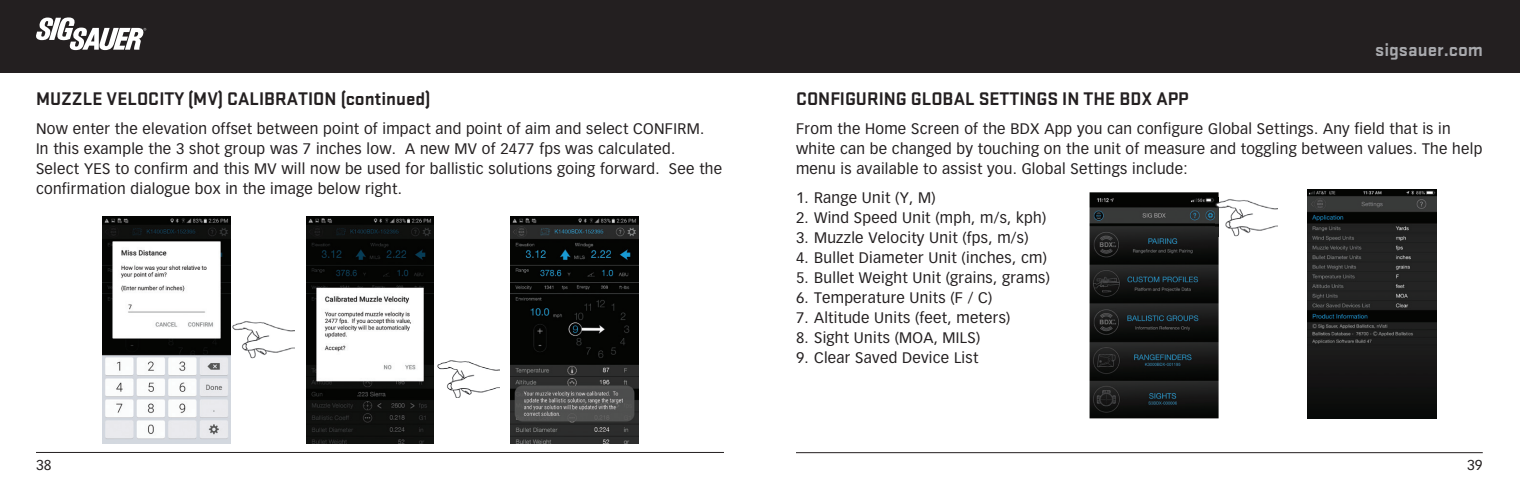
<style>
.page{position:relative;width:1520px;height:488px;background:#fff}
.page>*{position:absolute;margin:0;border:0;box-sizing:border-box;transform-origin:0 0}
.t1{font:700 19px "Stratum 2";color:#231f20}
.t2{font:700 19px "Stratum 2";color:#a8a9ad}
.t3{font:15px/20px "Vectora LH";letter-spacing:.02em;color:#231f20}
.t4{font:14px "Vectora LH";color:#231f20}
</style>
<div class="page">
<div style="left:0;top:0;width:1519px;height:72px;background:#231f20"></div>
<hr style="left:36px;top:451px;width:688px;height:1px;background:#231f20">
<hr style="left:796px;top:452px;width:686px;height:1px;background:#231f20">
<svg style="left:36px;top:17px;width:110px;height:33px"></svg>
<img style="left:1089px;top:192px;width:129px;height:226px">
<img style="left:102px;top:216px;width:128px;height:227px">
<img style="left:306px;top:216px;width:128px;height:227px">
<img style="left:510px;top:216px;width:128px;height:227px">
<img style="left:437px;top:360px;width:62px;height:37px">
<img style="left:232px;top:321px;width:62px;height:37px">
<img style="left:1214px;top:197px;width:63px;height:39px">
<img style="left:1307px;top:190px;width:128px;height:228px">
<p class="t1" style="left:36px;top:85px;width:396px">MUZZLE VELOCITY (MV) CALIBRATION (continued)</p>
<p class="t3" style="left:36px;top:118px;width:687px">Now enter the elevation offset between point of impact and point of aim and select CONFIRM.<br>In this example the 3 shot group was 7 inches low. A new MV of 2477 fps was calculated.<br>Select YES to confirm and this MV will now be used for ballistic solutions going forward. See the confirmation dialogue box in the image below right.</p>
<p class="t2" style="left:1375px;top:37px;width:109px">sigsauer.com</p>
<p class="t1" style="left:796px;top:85px;width:394px">CONFIGURING GLOBAL SETTINGS IN THE BDX APP</p>
<p class="t3" style="left:796px;top:118px;width:687px">From the Home Screen of the BDX App you can configure Global Settings. Any field that is in white can be changed by touching on the unit of measure and toggling between values. The help menu is available to assist you. Global Settings include:</p>
<p class="t3" style="left:796px;top:187px;width:141px">1. Range Unit (Y, M)</p>
<p class="t3" style="left:796px;top:207px;width:252px">2. Wind Speed Unit (mph, m/s, kph)</p>
<p class="t3" style="left:796px;top:227px;width:234px">3. Muzzle Velocity Unit (fps, m/s)</p>
<p class="t3" style="left:796px;top:247px;width:252px">4. Bullet Diameter Unit (inches, cm)</p>
<p class="t3" style="left:796px;top:267px;width:255px">5. Bullet Weight Unit (grains, grams)</p>
<p class="t3" style="left:796px;top:287px;width:198px">6. Temperature Units (F / C)</p>
<p class="t3" style="left:796px;top:307px;width:216px">7. Altitude Units (feet, meters)</p>
<p class="t3" style="left:796px;top:327px;width:186px">8. Sight Units (MOA, MILS)</p>
<p class="t3" style="left:796px;top:347px;width:184px">9. Clear Saved Device List</p>
<p class="t4" style="left:36px;top:456px;width:17px">38</p>
<p class="t4" style="left:1466px;top:456px;width:17px">39</p>
</div>
